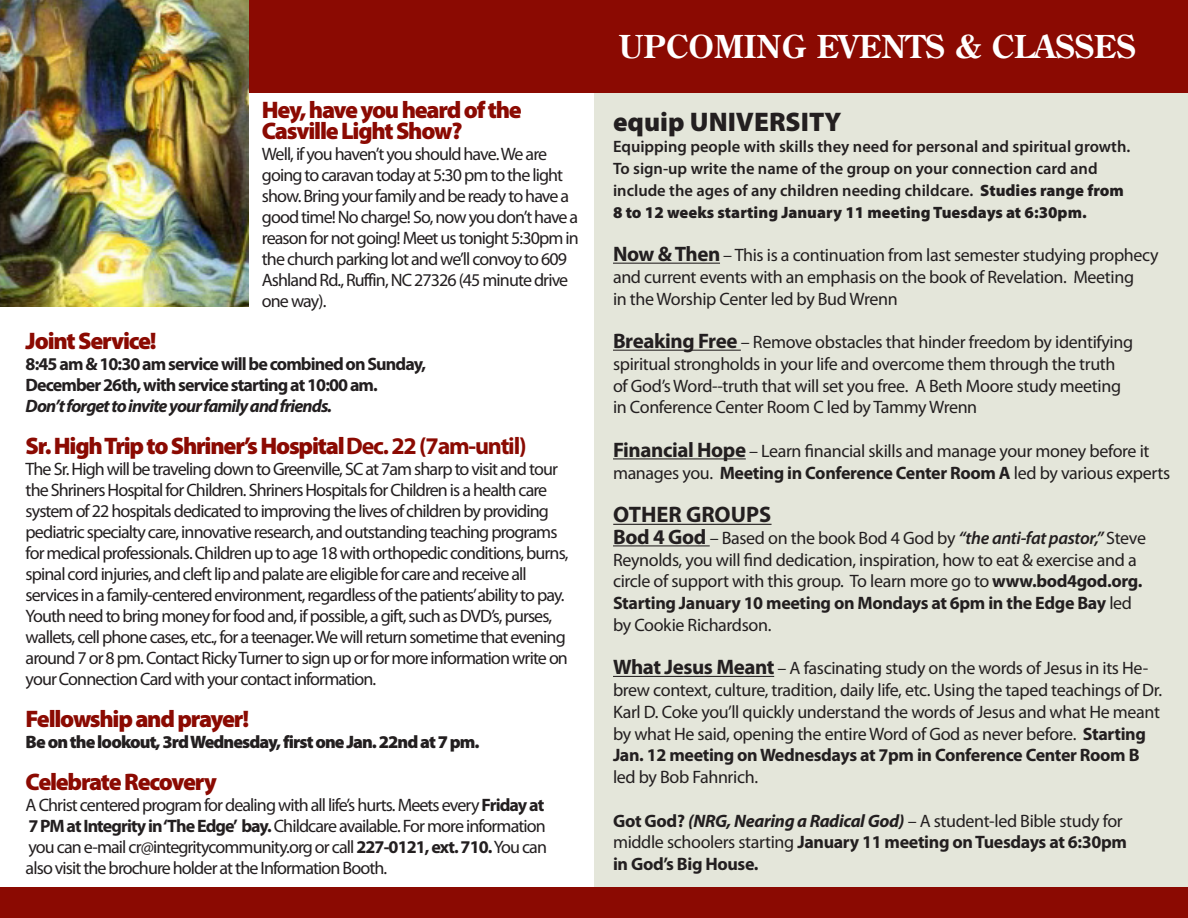
<style>
.page{position:relative;width:1188px;height:918px;background:#fff}
.page>*{position:absolute;margin:0;border:0;box-sizing:border-box;transform-origin:0 0}
.t1{font:700 31.5px "Century Old Style Std";color:#fff}
.t2{font:900 27px "Myriad Pro";color:#231f20}
.t3{font:900 24px/21px "Myriad Pro";letter-spacing:-.05em;color:#8b0a02}
.t4{font:700 22.5px "Myriad Pro";color:#231f20}
.t5{font:18px/21px "Myriad Pro";letter-spacing:-.05em;color:#231f20}
.t6{font:18px/21.8px "Myriad Pro";letter-spacing:-.02em;color:#231f20}
.t7{font:700 18px/21.8px "Myriad Pro";letter-spacing:-.02em;color:#231f20}
.t8{font:700 18px/21px "Myriad Pro";letter-spacing:-.05em;color:#231f20}
.t9{font:900 18px "Myriad Pro";letter-spacing:-.05em;color:#231f20}
.t10{font:600 16.5px/21.8px "Myriad Pro";color:#231f20}
.s1{font-style:italic}
.s2{font-weight:700}
.s3{font-weight:900}
.s4{font-weight:700;font-size:21px}
.s5{font-weight:600;font-style:italic}
.s6{font-weight:400}
</style>
<div class="page">
<div style="left:594px;top:93px;width:594px;height:794px;background:#e4e6da"></div>
<div style="left:248px;top:0;width:940px;height:86px;background:#8b0a02"></div>
<div style="left:0;top:887px;width:1188px;height:31px;background:#8b0a02"></div>
<div style="left:0;top:82px;width:1188px;height:11px;background:#8b0a02"></div>
<hr style="left:613px;top:263px;width:107px;height:1px;background:#231f20">
<hr style="left:613px;top:350px;width:128px;height:1px;background:#231f20">
<hr style="left:613px;top:458px;width:133px;height:1px;background:#231f20">
<hr style="left:613px;top:524px;width:159px;height:1px;background:#231f20">
<hr style="left:613px;top:545px;width:97px;height:1px;background:#231f20">
<hr style="left:613px;top:676px;width:161px;height:1px;background:#231f20">
<img style="left:0;top:0;width:248px;height:306px">
<p class="t3" style="left:262px;top:100px;width:262px">Hey, have you heard of the<br>Casville Light Show?</p>
<p class="t5" style="left:262px;top:144px;width:318px">Well, if you haven’t you should have. We are going to caravan today at 5:30 pm to the light show. Bring your family and be ready to have a good time! No charge! So, now you don’t have a reason for not going! Meet us tonight 5:30pm in the church parking lot and we’ll convoy to 609<br>Ashland Rd., Ruffin, NC 27326 (45 minute drive one way).</p>
<p class="t3" style="left:26px;top:331px;width:133px">Joint Service!</p>
<p class="t8" style="left:26px;top:354px;width:402px">8:45 am &amp; 10:30 am service will be combined on Sunday,<br>December 26th, with service starting at 10:00 am.<br><span class="s1">Don’t forget to invite your family and friends.</span></p>
<p class="t3" style="left:26px;top:436px;width:502px">Sr. High Trip to Shriner’s Hospital<span class="s2">Dec. 22 (7am-until)</span></p>
<p class="t5" style="left:26px;top:459px;width:544px">The Sr. High will be traveling down to Greenville, SC at 7am sharp to visit and tour the Shriners Hospital for Children. Shriners Hospitals for Children is a health care system of 22 hospitals dedicated to improving the lives of children by providing pediatric specialty care, innovative research, and outstanding teaching programs for medical professionals. Children up to age 18 with orthopedic conditions, burns, spinal cord injuries, and cleft lip and palate are eligible for care and receive all services in a family-centered environment, regardless of the patients’ability to pay.<br>Youth need to bring money for food and, if possible, a gift, such as DVD’s, purses, wallets, cell phone cases, etc., for a teenager. We will return sometime that evening around 7 or 8 pm. Contact Ricky Turner to sign up or for more information write on your Connection Card with your contact information.</p>
<p class="t3" style="left:26px;top:709px;width:225px">Fellowship and prayer!</p>
<p class="t9" style="left:26px;top:732px;width:456px">Be on the lookout, 3rd Wednesday, first one Jan. 22nd at 7 pm.</p>
<p class="t3" style="left:26px;top:772px;width:193px">Celebrate Recovery</p>
<p class="t5" style="left:26px;top:795px;width:523px">A Christ centered program for dealing with all life’s hurts. Meets every <span class="s2">Friday at 7 PM at Integrity in ‘The Edge’ bay.</span> Childcare available. For more information you can e-mail cr@integritycommunity.org or call <span class="s2">227-0121, ext. 710.</span> You can also visit the brochure holder at the Information Booth.</p>
<p class="t1" style="left:619px;top:26px;width:518px">UPCOMING EVENTS &amp; CLASSES</p>
<p class="t2" style="left:613px;top:106px;width:230px">equip UNIVERSITY</p>
<p class="t10" style="left:613px;top:136px;width:519px">Equipping people with skills they need for personal and spiritual growth.</p>
<p class="t10" style="left:613px;top:158px;width:512px">To sign-up write the name of the group on your connection card and include the ages of any children needing childcare. <span class="s3">Studies range from<br>8 to 12 weeks starting January 11 meeting Tuesdays at 6:30pm.</span></p>
<p class="t6" style="left:613px;top:245px;width:547px"><span class="s4">Now &amp; Then</span> – This is a continuation from last semester studying prophecy and current events with an emphasis on the book of Revelation. Meeting<br>in the Worship Center led by Bud Wrenn</p>
<p class="t6" style="left:613px;top:332px;width:522px"><span class="s4">Breaking Free</span> – Remove obstacles that hinder freedom by identifying spiritual strongholds in your life and overcome them through the truth of God’s Word--truth that will set you free. A Beth Moore study meeting in Conference Center Room C led by Tammy Wrenn</p>
<p class="t6" style="left:613px;top:440px;width:559px"><span class="s4">Financial Hope</span> – Learn financial skills and manage your money before it manages you. <span class="s2">Meeting in Conference Center Room A</span> led by various experts</p>
<p class="t4" style="left:613px;top:502px;width:30px">Other</p>
<p class="t4" style="left:686px;top:502px;width:30px">Groups</p>
<p class="t6" style="left:613px;top:527px;width:535px"><span class="s4">Bod 4 God</span> – Based on the book Bod 4 God by <span class="s5">“the anti-fat pastor,”</span> Steve Reynolds, you will find dedication, inspiration, how to eat &amp; exercise and a circle of support with this group. To learn more go to <span class="s2">www.bod4god.org.<br>Starting January 10 meeting on Mondays at 6pm in the Edge Bay</span> led by Cookie Richardson.</p>
<p class="t6" style="left:613px;top:658px;width:551px"><span class="s4">What Jesus Meant</span> – A fascinating study on the words of Jesus in its He&shy;brew context, culture, tradition, daily life, etc. Using the taped teachings of Dr.<br>Karl D. Coke you’ll quickly understand the words of Jesus and what He meant by what He said, opening the entire Word of God as never before. <span class="s2">Starting Jan. 12 meeting on Wednesdays at 7pm in Conference Center Room B </span>led by Bob Fahnrich.</p>
<p class="t7" style="left:613px;top:810px;width:515px">Got God? <span class="s1">(NRG, Nearing a Radical God)</span> <span class="s6">– A student-led Bible study for middle schoolers starting</span> January 11 meeting on Tuesdays at 6:30pm in God’s Big House.</p>
</div>
